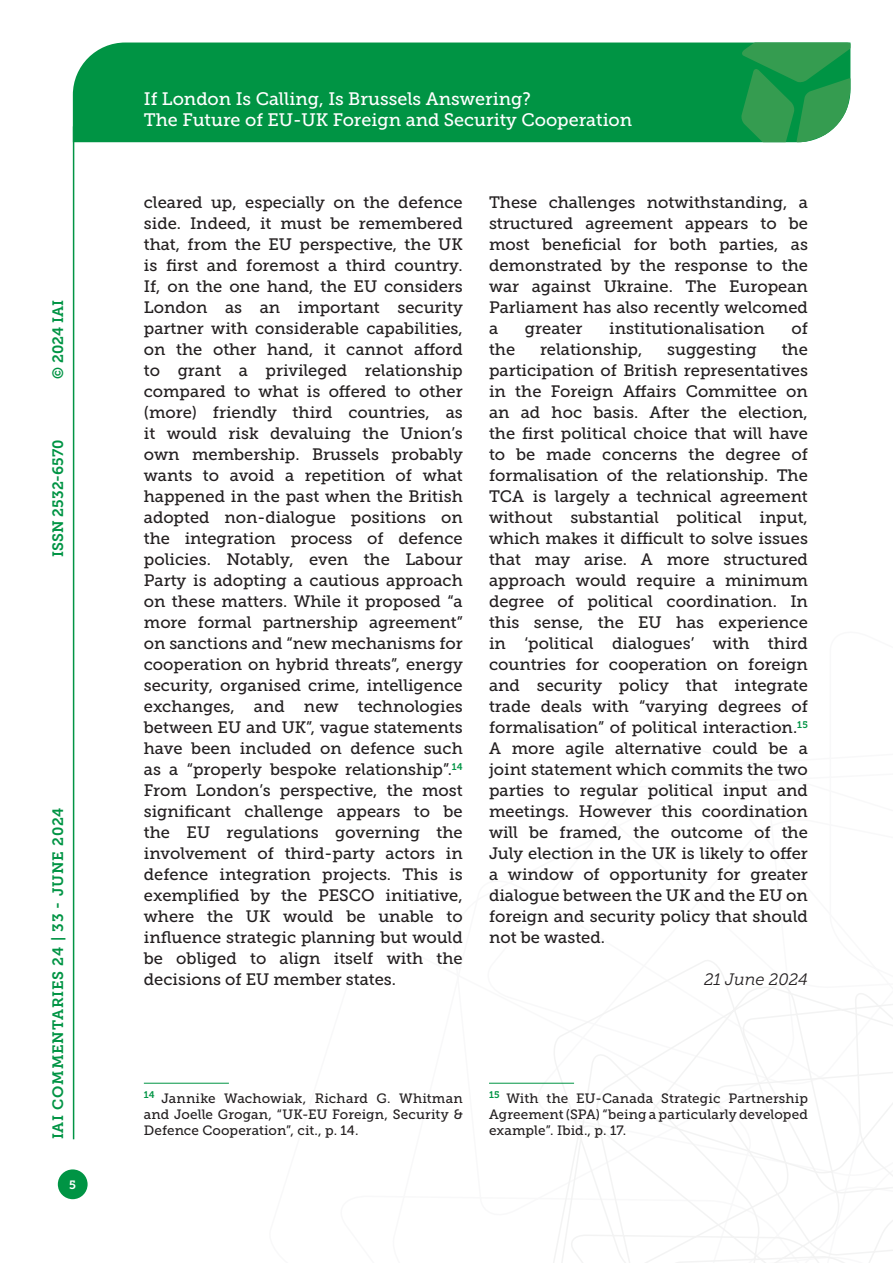
<style>
.page{position:relative;width:893px;height:1263px;background:#fff}
.page>*{position:absolute;margin:0;border:0;box-sizing:border-box;transform-origin:0 0}
.t1{font:18px/21.6px "Museo Slab 500";color:#fff}
.Testo{font:16.5px/21px "Museo Slab 500";color:#231f20;text-align:justify}
.Testo-2{font:italic 16.5px "Museo Slab 300";color:#231f20}
.t2{font:15px "Museo Slab 700";letter-spacing:.05em;color:#009444}
.t3{font:15px "Museo Slab 700";color:#009444}
.Nota{font:13.5px/16.2px "Museo Slab 500";letter-spacing:.005em;color:#231f20;text-align:justify}
.t4{font:12px "Museo Slab 700";color:#fff}
</style>
<div class="page">
<svg style="left:531px;top:960px;width:362px;height:303px"></svg>
<div style="left:73px;top:43px;width:668px;height:99px;background:#009444"></div>
<svg style="left:741px;top:43px;width:109px;height:99px;background:#319e55"></svg>
<div style="left:58px;top:1169px;width:30px;height:30px;background:#009444;border-radius:50%"></div>
<hr style="left:73px;top:126px;width:1px;height:1013px;background:#009444">
<hr style="left:144px;top:1083px;width:85px;height:1px;background:#009444">
<hr style="left:489px;top:1083px;width:85px;height:1px;background:#009444">
<p class="t2" style="left:50px;top:379px;width:80px;rotate:-90deg">© 2024 IAI</p>
<p class="t3" style="left:50px;top:557px;width:119px;rotate:-90deg">ISSN 2532-6570</p>
<p class="t2" style="left:50px;top:1139px;width:333px;rotate:-90deg">IAI COMMENTARIES 24 | 33 - JUNE 2024</p>
<p class="t4" style="left:69px;top:1178px;width:8px">5</p>
<p class="t1" style="left:144px;top:88px;width:490px">If London Is Calling, Is Brussels Answering?<br>The Future of EU-UK Foreign and Security Cooperation</p>
<p class="Testo" style="left:144px;top:192px;width:320px">cleared up, especially on the defence side. Indeed, it must be remembered that, from the EU perspective, the UK is first and foremost a third country.<br>If, on the one hand, the EU considers London as an important security partner with considerable capabilities, on the other hand, it cannot afford to grant a privileged relationship compared to what is offered to other (more) friendly third countries, as it would risk devaluing the Union’s own membership. Brussels probably wants to avoid a repetition of what happened in the past when the British adopted non-dialogue positions on the integration process of defence policies. Notably, even the Labour Party is adopting a cautious approach on these matters. While it proposed “a more formal partnership agreement” on sanctions and “new mechanisms for cooperation on hybrid threats”, energy security, organised crime, intelligence exchanges, and new technologies between EU and UK”, vague statements have been included on defence such as a “properly bespoke relationship”.<sup>14<br></sup>From London’s perspective, the most significant challenge appears to be the EU regulations governing the involvement of third-party actors in defence integration projects. This is exemplified by the PESCO initiative, where the UK would be unable to influence strategic planning but would be obliged to align itself with the decisions of EU member states.</p>
<p class="Testo" style="left:489px;top:192px;width:320px">These challenges notwithstanding, a structured agreement appears to be most beneficial for both parties, as demonstrated by the response to the war against Ukraine. The European Parliament has also recently welcomed a</p>
<p class="Testo" style="left:525px;top:318px;width:59px">greater</p>
<p class="Testo" style="left:609px;top:318px;width:157px">institutionalisation</p>
<p class="Testo" style="left:791px;top:318px;width:18px">of</p>
<p class="Testo" style="left:489px;top:339px;width:320px;text-indent:293px">the participation of British representatives in the Foreign Affairs Committee on an ad hoc basis. After the election, the first political choice that will have to be made concerns the degree of formalisation of the relationship. The TCA is largely a technical agreement without substantial political input, which makes it difficult to solve issues that may arise. A more structured approach would require a minimum degree of political coordination. In this sense, the EU has experience in ‘political dialogues’ with third countries for cooperation on foreign and security policy that integrate trade deals with “varying degrees of formalisation” of political interaction.<sup>15<br></sup>A more agile alternative could be a joint statement which commits the two parties to regular political input and meetings. However this coordination will be framed, the outcome of the July election in the UK is likely to offer a window of opportunity for greater dialogue between the UK and the EU on foreign and security policy that should not be wasted.</p>
<p class="Testo-2" style="left:704px;top:970px;width:105px">21 June 2024</p>
<p class="Testo" style="left:489px;top:339px;width:28px">the</p>
<p class="Testo" style="left:540px;top:339px;width:104px">relationship,</p>
<p class="Testo" style="left:667px;top:339px;width:91px">suggesting</p>
<p class="Nota" style="left:144px;top:1090px;width:320px"><sup>14</sup> Jannike Wachowiak, Richard G. Whitman and Joelle Grogan, “UK-EU Foreign, Security &amp; Defence Cooperation”, cit., p. 14.</p>
<p class="Nota" style="left:489px;top:1090px;width:320px"><sup>15</sup> With the EU-Canada Strategic Partnership Agreement (SPA) “being a particularly developed example”. Ibid., p. 17.</p>
</div>
